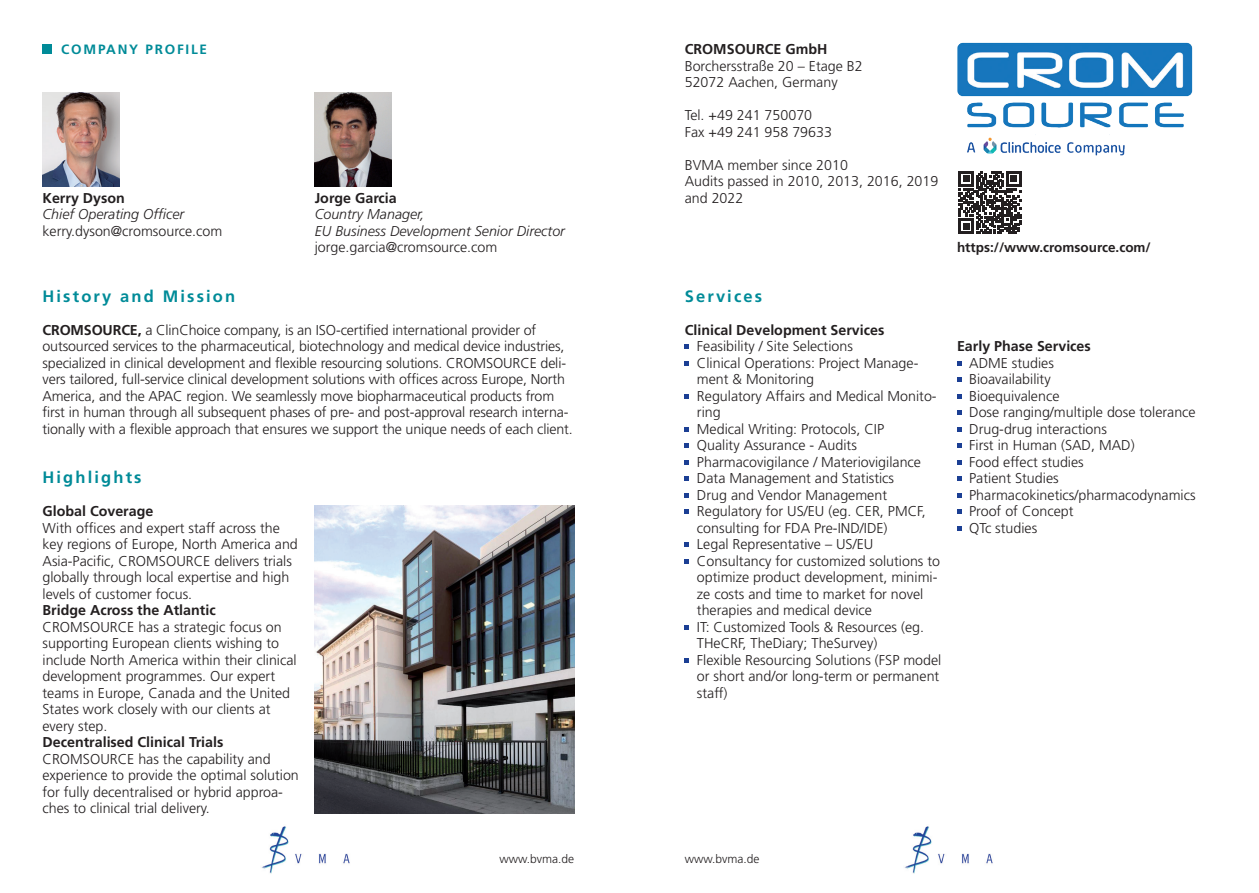
<style>
.page{position:relative;width:1259px;height:893px;background:#fff}
.page>*{position:absolute;margin:0;border:0;box-sizing:border-box;transform-origin:0 0}
.t1{font:700 16.5px "Frutiger";letter-spacing:.13em;color:#008b98}
.t2{font:300 14.25px/16.5px "Frutiger";color:#231f20}
.t3{font:700 14.25px "Frutiger";color:#231f20}
.t4{font:italic 300 14.25px/16.5px "Frutiger";color:#231f20}
.t5{font:700 13.5px "Frutiger";color:#231f20}
.t6{font:700 13.5px "Frutiger";letter-spacing:.13em;color:#008b98}
.t7{font:300 12px "Frutiger";color:#231f20}
.s1{font-weight:700}
</style>
<div class="page">
<div style="left:43px;top:45px;width:9px;height:9px;background:#008b98"></div>
<img style="left:261px;top:826px;width:89px;height:48px">
<img style="left:904px;top:826px;width:89px;height:48px">
<svg style="left:685px;top:344px;width:4px;height:5px"></svg>
<svg style="left:685px;top:361px;width:4px;height:4px"></svg>
<svg style="left:685px;top:394px;width:4px;height:4px"></svg>
<svg style="left:685px;top:427px;width:4px;height:4px"></svg>
<svg style="left:685px;top:443px;width:4px;height:5px"></svg>
<svg style="left:685px;top:460px;width:4px;height:4px"></svg>
<svg style="left:685px;top:476px;width:4px;height:5px"></svg>
<svg style="left:685px;top:493px;width:4px;height:4px"></svg>
<svg style="left:685px;top:509px;width:4px;height:5px"></svg>
<svg style="left:685px;top:542px;width:4px;height:5px"></svg>
<svg style="left:685px;top:559px;width:4px;height:4px"></svg>
<svg style="left:685px;top:625px;width:4px;height:4px"></svg>
<svg style="left:685px;top:658px;width:4px;height:4px"></svg>
<svg style="left:957px;top:361px;width:4px;height:4px"></svg>
<svg style="left:957px;top:377px;width:4px;height:5px"></svg>
<svg style="left:957px;top:394px;width:4px;height:4px"></svg>
<svg style="left:957px;top:410px;width:4px;height:5px"></svg>
<svg style="left:957px;top:427px;width:4px;height:4px"></svg>
<svg style="left:957px;top:443px;width:4px;height:5px"></svg>
<svg style="left:957px;top:460px;width:4px;height:4px"></svg>
<svg style="left:957px;top:476px;width:4px;height:5px"></svg>
<svg style="left:957px;top:493px;width:4px;height:4px"></svg>
<svg style="left:957px;top:509px;width:4px;height:5px"></svg>
<svg style="left:957px;top:526px;width:4px;height:4px"></svg>
<svg style="left:1021px;top:171px;width:1px;height:54px"></svg>
<svg style="left:958px;top:171px;width:63px;height:63px"></svg>
<img style="left:957px;top:43px;width:236px;height:113px">
<img style="left:315px;top:505px;width:259px;height:308px">
<img style="left:315px;top:92px;width:76px;height:94px">
<img style="left:43px;top:92px;width:76px;height:94px">
<p class="t6" style="left:61px;top:41px;width:147px">COMPANY PROFILE</p>
<p class="t3" style="left:43px;top:189px;width:84px">Kerry Dyson</p>
<p class="t4" style="left:43px;top:206px;width:143px">Chief Operating Officer</p>
<p class="t2" style="left:43px;top:222px;width:181px">kerry.dyson@cromsource.com</p>
<p class="t3" style="left:315px;top:189px;width:84px">Jorge Garcia</p>
<p class="t4" style="left:315px;top:206px;width:252px">Country Manager,<br>EU Business Development Senior Director</p>
<p class="t2" style="left:315px;top:239px;width:184px">jorge.garcia@cromsource.com</p>
<p class="t3" style="left:685px;top:41px;width:144px">CROMSOURCE GmbH</p>
<p class="t2" style="left:685px;top:57px;width:179px">Borchersstraße 20 – Etage B2<br>52072 Aachen, Germany</p>
<p class="t2" style="left:685px;top:107px;width:149px">Tel. +49 241 750070<br>Fax +49 241 958 79633</p>
<p class="t2" style="left:685px;top:156px;width:255px">BVMA member since 2010<br>Audits passed in 2010, 2013, 2016, 2019 and 2022</p>
<p class="t1" style="left:43px;top:286px;width:194px">History and Mission</p>
<p class="t1" style="left:685px;top:286px;width:79px">Services</p>
<p class="t5" style="left:957px;top:239px;width:195px">https://www.cromsource.com/</p>
<p class="t2" style="left:43px;top:321px;width:532px"><span class="s1">CROMSOURCE,</span> a ClinChoice company, is an ISO-certified international provider of outsourced services to the pharmaceutical, biotechnology and medical device industries, specialized in clinical development and flexible resourcing solutions. CROMSOURCE deli&shy;vers tailored, full-service clinical development solutions with offices across Europe, North America, and the APAC region. We seamlessly move biopharmaceutical products from first in human through all subsequent phases of pre- and post-approval research interna&shy;tionally with a flexible approach that ensures we support the unique needs of each client.</p>
<p class="t1" style="left:43px;top:468px;width:101px">Highlights</p>
<p class="t3" style="left:43px;top:503px;width:112px">Global Coverage</p>
<p class="t2" style="left:43px;top:519px;width:257px">With offices and expert staff across the key regions of Europe, North America and Asia-Pacific, CROMSOURCE delivers trials globally through local expertise and high levels of customer focus.</p>
<p class="t3" style="left:43px;top:602px;width:175px">Bridge Across the Atlantic</p>
<p class="t2" style="left:43px;top:618px;width:256px">CROMSOURCE has a strategic focus on supporting European clients wishing to include North America within their clinical development programmes. Our expert teams in Europe, Canada and the United States work closely with our clients at every step.</p>
<p class="t3" style="left:43px;top:734px;width:182px">Decentralised Clinical Trials</p>
<p class="t2" style="left:43px;top:750px;width:258px">CROMSOURCE has the capability and experience to provide the optimal solution for fully decentralised or hybrid approa&shy;ches to clinical trial delivery.</p>
<p class="t3" style="left:685px;top:321px;width:201px">Clinical Development Services</p>
<p class="t2" style="left:697px;top:338px;width:246px">Feasibility / Site Selections<br>Clinical Operations: Project Manage&shy;ment &amp; Monitoring<br>Regulatory Affairs and Medical Monito&shy;ring<br>Medical Writing: Protocols, CIP<br>Quality Assurance - Audits<br>Pharmacovigilance / Materiovigilance<br>Data Management and Statistics<br>Drug and Vendor Management<br>Regulatory for US/EU (eg. CER, PMCF, consulting for FDA Pre-IND/IDE)<br>Legal Representative – US/EU<br>Consultancy for customized solutions to optimize product development, minimi&shy;ze costs and time to market for novel therapies and medical device<br>IT: Customized Tools &amp; Resources (eg.<br>THeCRF, TheDiary; TheSurvey)<br>Flexible Resourcing Solutions (FSP model or short and/or long-term or permanent staff)</p>
<p class="t3" style="left:957px;top:338px;width:135px">Early Phase Services</p>
<p class="t2" style="left:969px;top:354px;width:228px">ADME studies<br>Bioavailability<br>Bioequivalence<br>Dose ranging/multiple dose tolerance<br>Drug-drug interactions<br>First in Human (SAD, MAD)<br>Food effect studies<br>Patient Studies<br>Pharmacokinetics/pharmacodynamics<br>Proof of Concept<br>QTc studies</p>
<p class="t7" style="left:499px;top:852px;width:76px">www.bvma.de</p>
<p class="t7" style="left:685px;top:852px;width:76px">www.bvma.de</p>
</div>
